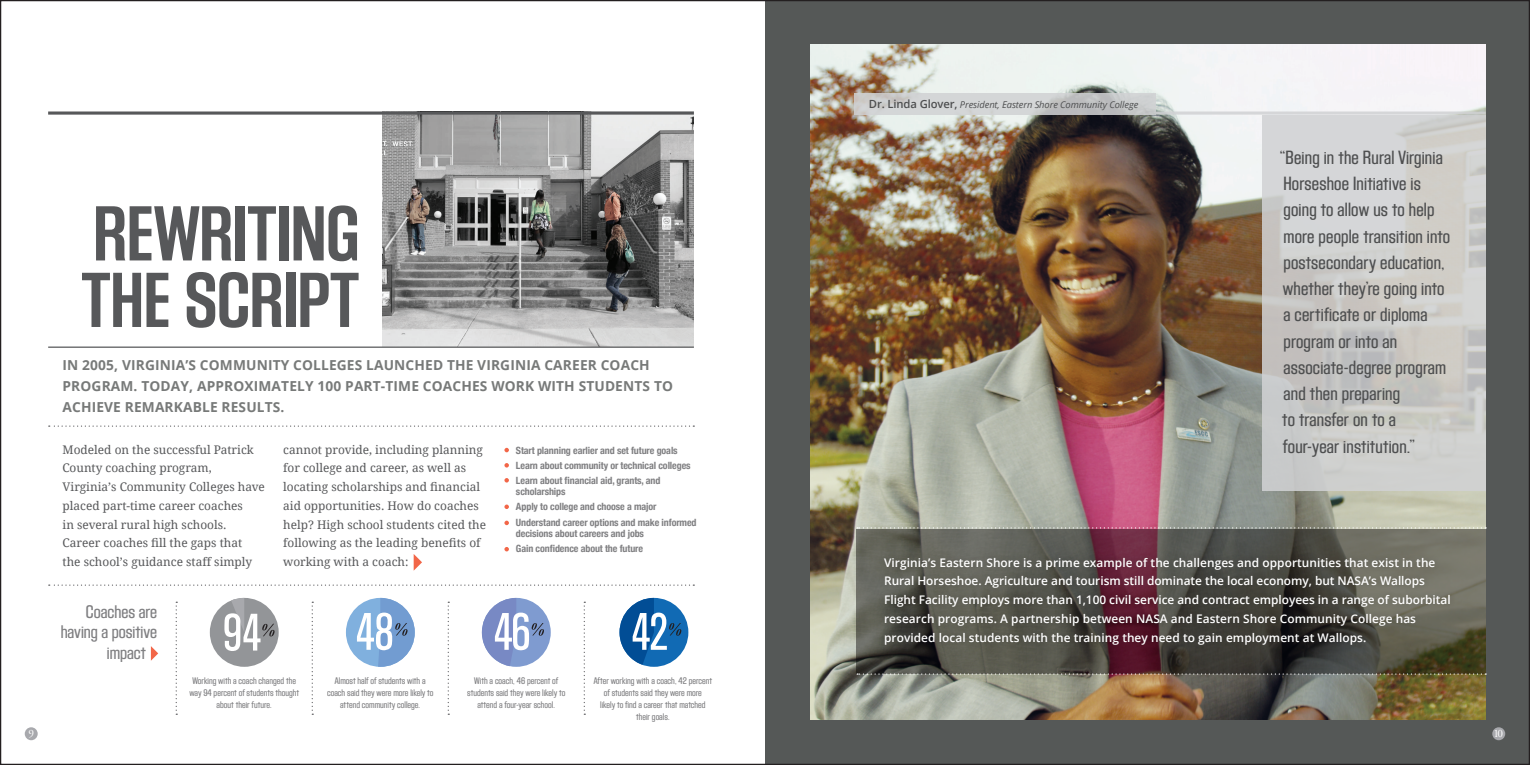
<style>
.page{position:relative;width:1530px;height:765px;background:#fff}
.page>*{position:absolute;margin:0;border:0;box-sizing:border-box;transform-origin:0 0}
.t1{font:81.25px "Block Gothic Bold Cond";color:#57585a}
.t2{font:20px/26.2px "Block Gothic Med Cond";letter-spacing:.01em;color:#4e4f50}
.t3{font:19px "Block Gothic Med Cond";color:#5f5f62}
.t4{font:700 13.75px/21.2px "Open Sans";letter-spacing:.01em;color:#555857}
.t5{font:11.88px/18.8px "Droid Serif";color:#57585a}
.t6{font:600 11.88px/18.8px "Open Sans";letter-spacing:.005em;color:#fff}
.t7{font:11.25px "Adobe Garamond Pro";color:#fff}
.t8{font:10px/12px "Block Gothic Med Cond";color:#5f5f62;text-align:center}
.t9{font:700 condensed 10px/15px "Helvetica Neue";letter-spacing:-.01em;color:#5f5f62}
.t10{font:italic 9.38px "Open Sans";letter-spacing:-.01em;color:#4e4f50}
.s1{font-weight:600;font-style:normal;font-size:11.25px}
</style>
<div class="page">
<div style="left:765px;top:0;width:765px;height:765px;background:#555857"></div>
<img style="left:810px;top:44px;width:676px;height:676px">
<div style="left:210px;top:598px;width:69px;height:69px;background:#939598;border-radius:50%"></div>
<svg style="left:224px;top:598px;width:51px;height:53px"></svg>
<div style="left:620px;top:598px;width:68px;height:69px;background:#116ab4;border-radius:50%"></div>
<svg style="left:620px;top:598px;width:61px;height:67px"></svg>
<div style="left:482px;top:598px;width:69px;height:69px;background:#7f9bd0;border-radius:50%"></div>
<svg style="left:482px;top:598px;width:62px;height:68px"></svg>
<div style="left:346px;top:598px;width:69px;height:69px;background:#80b0de;border-radius:50%"></div>
<svg style="left:357px;top:598px;width:58px;height:69px"></svg>
<svg style="left:312px;top:602px;width:1px;height:113px"></svg>
<svg style="left:448px;top:602px;width:1px;height:113px"></svg>
<svg style="left:176px;top:602px;width:1px;height:113px"></svg>
<svg style="left:584px;top:602px;width:1px;height:113px"></svg>
<svg style="left:151px;top:646px;width:7px;height:15px"></svg>
<div style="left:25px;top:727px;width:13px;height:13px;background:#a8a9ad;border-radius:50%"></div>
<div style="left:1492px;top:727px;width:13px;height:13px;background:#a8a9ad;border-radius:50%"></div>
<img style="left:382px;top:115px;width:312px;height:232px">
<svg style="left:48px;top:111px;width:646px;height:4px;background:#707172"></svg>
<hr style="left:48px;top:347px;width:646px;height:1px;background:#57585a">
<svg style="left:49px;top:426px;width:645px;height:1px"></svg>
<svg style="left:414px;top:554px;width:8px;height:17px"></svg>
<svg style="left:504px;top:448px;width:5px;height:4px"></svg>
<svg style="left:504px;top:463px;width:5px;height:5px"></svg>
<svg style="left:504px;top:478px;width:5px;height:5px"></svg>
<svg style="left:504px;top:505px;width:5px;height:4px"></svg>
<svg style="left:504px;top:521px;width:5px;height:4px"></svg>
<svg style="left:504px;top:547px;width:5px;height:4px"></svg>
<svg style="left:49px;top:585px;width:645px;height:1px"></svg>
<svg style="left:857px;top:527px;width:629px;height:2px"></svg>
<svg style="left:857px;top:529px;width:629px;height:144px"></svg>
<div style="left:878px;top:552px;width:578px;height:99px;background:#231f20;opacity:.25"></div>
<svg style="left:1262px;top:115px;width:224px;height:375px;background:#ccccca"></svg>
<svg style="left:854px;top:93px;width:302px;height:18px;background:#cccdce"></svg>
<svg style="left:854px;top:111px;width:632px;height:4px;background:#d1d3d4"></svg>
<svg style="left:857px;top:673px;width:629px;height:2px"></svg>
<p class="t1" style="left:93px;top:191px;width:267px">REWRITING</p>
<p class="t1" style="left:81px;top:257px;width:279px">THE SCRIPT</p>
<p class="t4" style="left:63px;top:354px;width:612px">IN 2005, VIRGINIA’S COMMUNITY COLLEGES LAUNCHED THE VIRGINIA CAREER COACH<br>PROGRAM. TODAY, APPROXIMATELY 100 PART-TIME COACHES WORK WITH STUDENTS TO<br>ACHIEVE REMARKABLE RESULTS.</p>
<p class="t5" style="left:63px;top:440px;width:204px">Modeled on the successful Patrick<br>County coaching program,<br>Virginia’s Community Colleges have placed part-time career coaches<br>in several rural high schools.<br>Career coaches fill the gaps that<br>the school’s guidance staff simply</p>
<p class="t5" style="left:283px;top:440px;width:205px">cannot provide, including planning for college and career, as well as locating scholarships and financial aid opportunities. How do coaches help? High school students cited the following as the leading benefits of working with a coach:</p>
<p class="t9" style="left:516px;top:442px;width:176px">Start planning earlier and set future goals<br>Learn about community or technical colleges<br>Learn about financial aid, grants, and</p>
<p class="t9" style="left:516px;top:483px;width:142px">scholarships<br>Apply to college and choose a major</p>
<p class="t9" style="left:516px;top:516px;width:182px;line-height:11.2px">Understand career options and make informed decisions about careers and jobs</p>
<p class="t9" style="left:516px;top:541px;width:129px">Gain confidence about the future</p>
<h3 class="t3" style="left:86px;top:602px;width:73px">Coaches are</h3>
<h3 class="t3" style="left:61px;top:622px;width:98px">having a positive</h3>
<h3 class="t3" style="left:107px;top:642px;width:41px">impact</h3>
<p class="t8" style="left:189px;top:675px;width:111px">Working with a coach changed the way 94 percent of students thought about their future.</p>
<p class="t8" style="left:327px;top:675px;width:108px">Almost half of students with a coach said they were more likely to attend community college.</p>
<p class="t8" style="left:467px;top:675px;width:100px">With a coach, 46 percent of students said they were likely to attend a four-year school.</p>
<p class="t8" style="left:594px;top:675px;width:120px">After working with a coach, 42 percent of students said they were more<br>likely to find a career that matched their goals.</p>
<p class="t10" style="left:869px;top:98px;width:271px"><span class="s1">Dr. Linda Glover,</span> President, Eastern Shore Community College</p>
<p class="t2" style="left:1280px;top:145px;width:172px">“Being in the Rural Virginia<br>Horseshoe Initiative is going to allow us to help more people transition into postsecondary education, whether they’re going into a certificate or diploma program or into an associate-degree program and then preparing<br>to transfer on to a four-year institution.”</p>
<p class="t6" style="left:884px;top:553px;width:568px">Virginia’s Eastern Shore is a prime example of the challenges and opportunities that exist in the Rural Horseshoe. Agriculture and tourism still dominate the local economy, but NASA’s Wallops Flight Facility employs more than 1,100 civil service and contract employees in a range of suborbital research programs. A partnership between NASA and Eastern Shore Community College has provided local students with the training they need to gain employment at Wallops.</p>
<p class="t7" style="left:28px;top:727px;width:7px">9</p>
<p class="t7" style="left:1493px;top:727px;width:11px">10</p>
</div>
